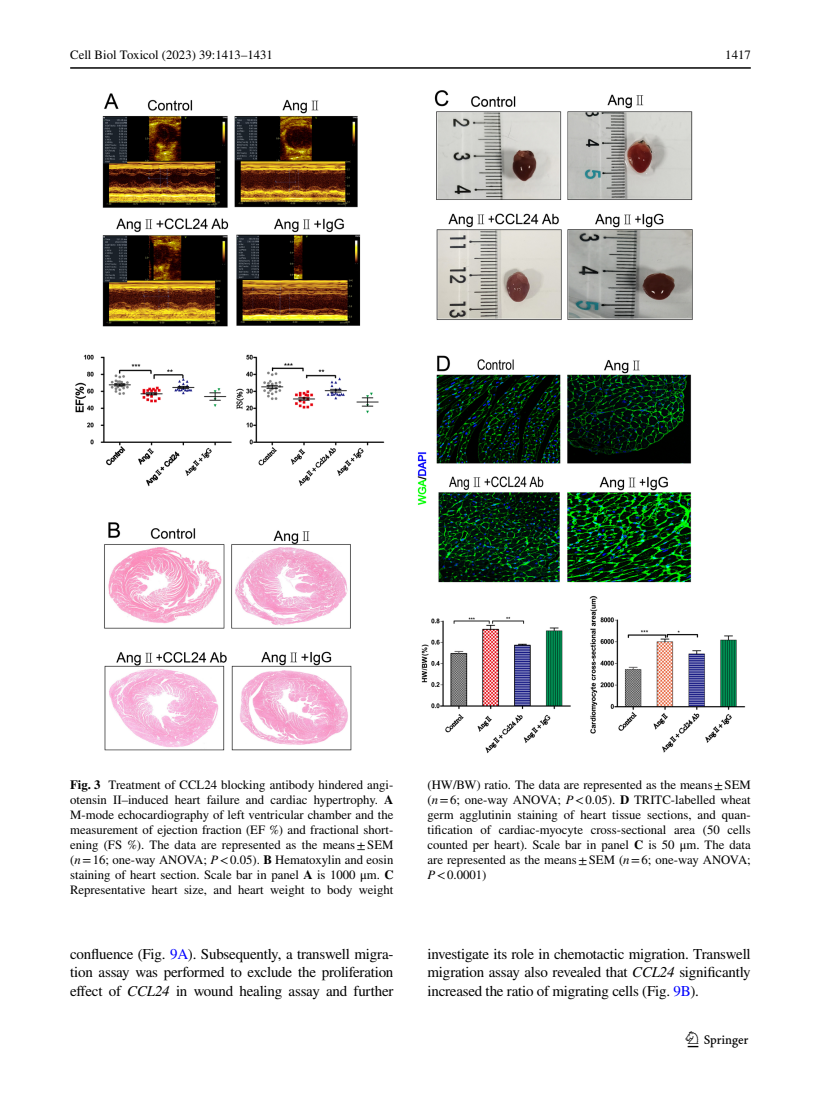
<style>
.page{position:relative;width:821px;height:1106px;background:#fff}
.page>*{position:absolute;margin:0;border:0;box-sizing:border-box;transform-origin:0 0}
.t1{font:22.5px "Springnew Regular 3";color:#000}
.t2{font:15px/18.8px "STIX";letter-spacing:-.015em;color:#000;text-align:justify}
.t3{font:12.75px/15px "STIX";color:#000;text-align:justify}
.s1{font-weight:700}
.s2{font-style:italic}
.s3{color:#00f}
</style>
<div class="page">
<hr style="left:70px;top:67px;width:680px;height:2px;background:#000">
<img style="left:75px;top:90px;width:671px;height:663px">
<p class="t3" style="left:70px;top:48px;width:204px">Cell Biol Toxicol (2023) 39:1413–1431</p>
<p class="t3" style="left:725px;top:49px;width:27px">1417</p>
<p class="t3" style="left:70px;top:778px;width:325px"><span class="s1">Fig. 3</span> Treatment of CCL24 blocking antibody hindered angi&shy;otensin II–induced heart failure and cardiac hypertrophy. <span class="s1">A </span>M-mode echocardiography of left ventricular chamber and the measurement of ejection fraction (EF %) and fractional short&shy;ening (FS %). The data are represented as the means±SEM (<span class="s2">n</span>=16; one-way ANOVA; <span class="s2">P</span>&lt;0.05). <span class="s1">B</span> Hematoxylin and eosin staining of heart section. Scale bar in panel <span class="s1">A</span> is 1000 μm. <span class="s1">C </span>Representative heart size, and heart weight to body weight</p>
<p class="t3" style="left:427px;top:778px;width:325px">(HW/BW) ratio. The data are represented as the means±SEM (<span class="s2">n</span>=6; one-way ANOVA; <span class="s2">P</span>&lt;0.05). <span class="s1">D</span> TRITC-labelled wheat germ agglutinin staining of heart tissue sections, and quan&shy;tification of cardiac-myocyte cross-sectional area (50 cells counted per heart). Scale bar in panel <span class="s1">C</span> is 50 μm. The data are represented as the means±SEM (<span class="s2">n</span>=6; one-way ANOVA; <span class="s2">P</span>&lt;0.0001)</p>
<p class="t2" style="left:70px;top:945px;width:325px">confluence (Fig. <span class="s3">9A</span>). Subsequently, a transwell migra&shy;tion assay was performed to exclude the proliferation effect of <span class="s2">CCL24</span> in wound healing assay and further</p>
<p class="t2" style="left:427px;top:945px;width:325px">investigate its role in chemotactic migration. Transwell migration assay also revealed that <span class="s2">CCL24</span> significantly increased the ratio of migrating cells (Fig. <span class="s3">9B</span>).</p>
<h1 class="t1" style="left:687px;top:1031px;width:62px">1 3</h1>
</div>
